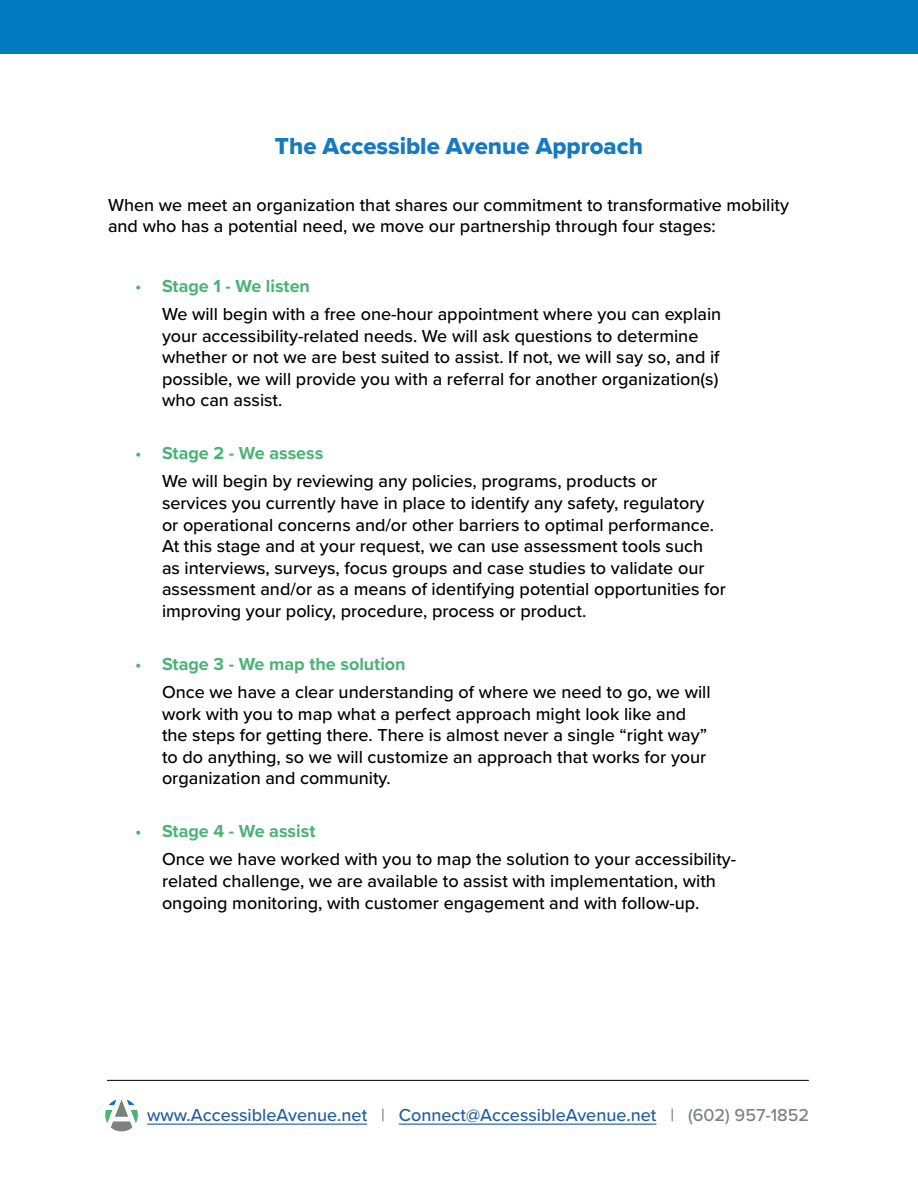
<style>
.page{position:relative;width:918px;height:1188px;background:#fff}
.page>*{position:absolute;margin:0;border:0;box-sizing:border-box;transform-origin:0 0}
.t1{font:24px "Proxima Nova Extrabld";color:#157ac0}
.t2{font:500 18px/21.6px "Proxima Nova";color:#000}
.t3{font:500 18px "Proxima Nova";color:#215e9e}
.s1{color:#4ab375}
.s2{font-weight:700;color:#4ab375}
.s3{color:#7f8080}
</style>
<div class="page">
<div style="left:0;top:0;width:918px;height:54px;background:#047ac0"></div>
<hr style="left:107px;top:1080px;width:702px;height:1px;background:#000">
<hr style="left:147px;top:1124px;width:220px;height:1px;background:#215e9e">
<hr style="left:399px;top:1124px;width:257px;height:1px;background:#215e9e">
<svg style="left:105px;top:1099px;width:33px;height:32px"></svg>
<h1 class="t1" style="left:275px;top:128px;width:370px">The Accessible Avenue Approach</h1>
<p class="t2" style="left:108px;top:193px;width:683px">When we meet an organization that shares our commitment to transformative mobility and who has a potential need, we move our partnership through four stages:</p>
<p class="t2" style="left:162px;top:271px;width:561px;line-height:28.3px;text-indent:-27px"><span class="s1">•</span> <span class="s2">Stage 1 - We listen<br></span>We will begin with a free one-hour appointment where you can explain</p>
<p class="t2" style="left:162px;top:324px;width:559px">your accessibility-related needs. We will ask questions to determine whether or not we are best suited to assist. If not, we will say so, and if possible, we will provide you with a referral for another organization(s) who can assist.</p>
<p class="t2" style="left:162px;top:438px;width:497px;line-height:28.3px;text-indent:-27px"><span class="s1">•</span> <span class="s2">Stage 2 - We assess<br></span>We will begin by reviewing any policies, programs, products or</p>
<p class="t2" style="left:162px;top:492px;width:565px">services you currently have in place to identify any safety, regulatory<br>or operational concerns and/or other barriers to optimal performance.<br>At this stage and at your request, we can use assessment tools such<br>as interviews, surveys, focus groups and case studies to validate our assessment and/or as a means of identifying potential opportunities for improving your policy, procedure, process or product.</p>
<p class="t2" style="left:162px;top:649px;width:550px;line-height:28.3px;text-indent:-27px"><span class="s1">•</span> <span class="s2">Stage 3 - We map the solution<br></span>Once we have a clear understanding of where we need to go, we will</p>
<p class="t2" style="left:162px;top:702px;width:547px">work with you to map what a perfect approach might look like and the steps for getting there. There is almost never a single “right way” to do anything, so we will customize an approach that works for your organization and community.</p>
<p class="t2" style="left:162px;top:816px;width:576px;line-height:28.3px;text-indent:-27px"><span class="s1">•</span> <span class="s2">Stage 4 - We assist<br></span>Once we have worked with you to map the solution to your accessibility-</p>
<p class="t2" style="left:162px;top:870px;width:556px">related challenge, we are available to assist with implementation, with ongoing monitoring, with customer engagement and with follow-up.</p>
<p class="t3" style="left:147px;top:1102px;width:664px">www.AccessibleAvenue.net <span class="s3">|</span> Connect@AccessibleAvenue.net <span class="s3">| (602) 957-1852</span></p>
</div>
